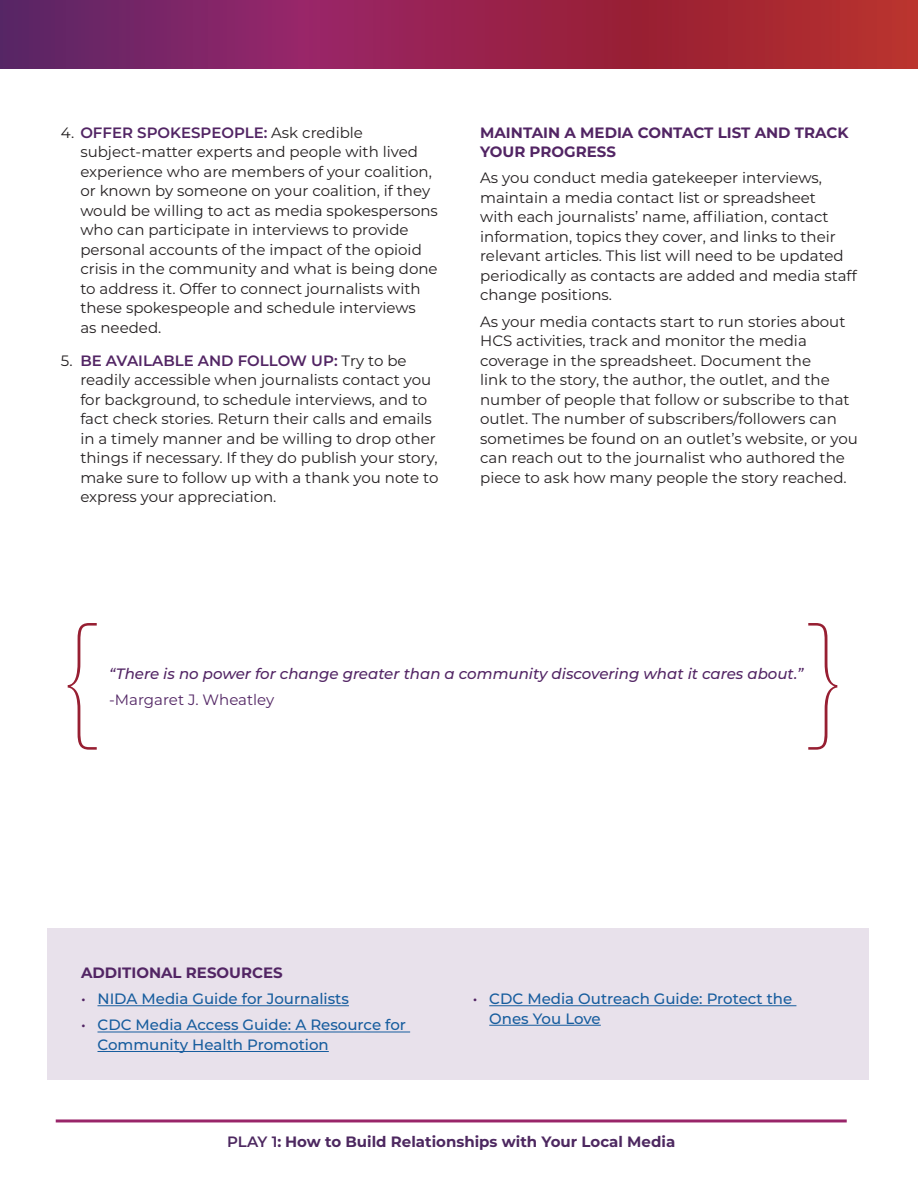
<style>
.page{position:relative;width:918px;height:1188px;background:#fff}
.page>*{position:absolute;margin:0;border:0;box-sizing:border-box;transform-origin:0 0}
.t1{font:200 condensed 141px "Helvetica Neue LT Std";color:#971f32}
.t2{font:15px/19.5px "Montserrat";color:#231f20}
.t3{font:500 15px/19.5px "Montserrat";color:#175d9e}
.t4{font:italic 500 15px "Montserrat";color:#522564}
.t5{font:700 15px/19.5px "Montserrat";color:#522564}
.t6{font:700 15px "Montserrat";color:#4d2860}
.t7{font:15px "Montserrat";color:#522564}
.s1{font-weight:600;color:#522564}
.s2{color:#522564}
.s3{font-weight:600}
</style>
<div class="page">
<svg style="left:0;top:0;width:918px;height:69px;background:#92254d"></svg>
<hr style="left:56px;top:1119px;width:791px;height:3px;background:#992569">
<div style="left:48px;top:929px;width:821px;height:151px;background:#e8e1eb"></div>
<hr style="left:98px;top:1005px;width:251px;height:1px;background:#175d9e">
<hr style="left:98px;top:1032px;width:312px;height:1px;background:#175d9e">
<hr style="left:98px;top:1051px;width:231px;height:1px;background:#175d9e">
<hr style="left:489px;top:1005px;width:307px;height:1px;background:#175d9e">
<hr style="left:489px;top:1025px;width:112px;height:1px;background:#175d9e">
<p class="t2" style="left:80px;top:122px;width:359px;text-indent:-20px">4. <span class="s1">OFFER SPOKESPEOPLE:</span> Ask credible subject-matter experts and people with lived experience who are members of your coalition, or known by someone on your coalition, if they would be willing to act as media spokespersons who can participate in interviews to provide personal accounts of the impact of the opioid crisis in the community and what is being done to address it. Offer to connect journalists with these spokespeople and schedule interviews<br>as needed.</p>
<p class="t2" style="left:80px;top:350px;width:360px;text-indent:-20px">5. <span class="s1">BE AVAILABLE AND FOLLOW UP:</span> Try to be readily accessible when journalists contact you for background, to schedule interviews, and to fact check stories. Return their calls and emails in a timely manner and be willing to drop other things if necessary. If they do publish your story, make sure to follow up with a thank you note to express your appreciation.</p>
<p class="t5" style="left:480px;top:122px;width:370px">MAINTAIN A MEDIA CONTACT LIST AND TRACK<br>YOUR PROGRESS</p>
<p class="t2" style="left:480px;top:168px;width:378px">As you conduct media gatekeeper interviews, maintain a media contact list or spreadsheet<br>with each journalists’ name, affiliation, contact information, topics they cover, and links to their relevant articles. This list will need to be updated periodically as contacts are added and media staff change positions.</p>
<p class="t2" style="left:480px;top:311px;width:379px">As your media contacts start to run stories about HCS activities, track and monitor the media coverage in the spreadsheet. Document the<br>link to the story, the author, the outlet, and the number of people that follow or subscribe to that outlet. The number of subscribers/followers can sometimes be found on an outlet’s website, or you can reach out to the journalist who authored the piece to ask how many people the story reached.</p>
<h1 class="t1" style="left:66px;top:597px;width:30px">{</h1>
<p class="t4" style="left:109px;top:663px;width:696px">“There is no power for change greater than a community discovering what it cares about.”</p>
<p class="t7" style="left:109px;top:689px;width:166px">-Margaret J. Wheatley</p>
<p class="t5" style="left:81px;top:962px;width:203px">ADDITIONAL RESOURCES</p>
<p class="t3" style="left:81px;top:989px;width:269px"><span class="s2">•</span> NIDA Media Guide for Journalists</p>
<p class="t3" style="left:98px;top:1015px;width:310px;text-indent:-16px"><span class="s2">•</span> CDC Media Access Guide: A Resource for<br>Community Health Promotion</p>
<p class="t3" style="left:489px;top:989px;width:305px;text-indent:-16px"><span class="s2">•</span> CDC Media Outreach Guide: Protect the<br>Ones You Love</p>
<p class="t6" style="left:227px;top:1131px;width:450px"><span class="s3">PLAY 1</span>: How to Build Relationships with Your Local Media</p>
</div>
